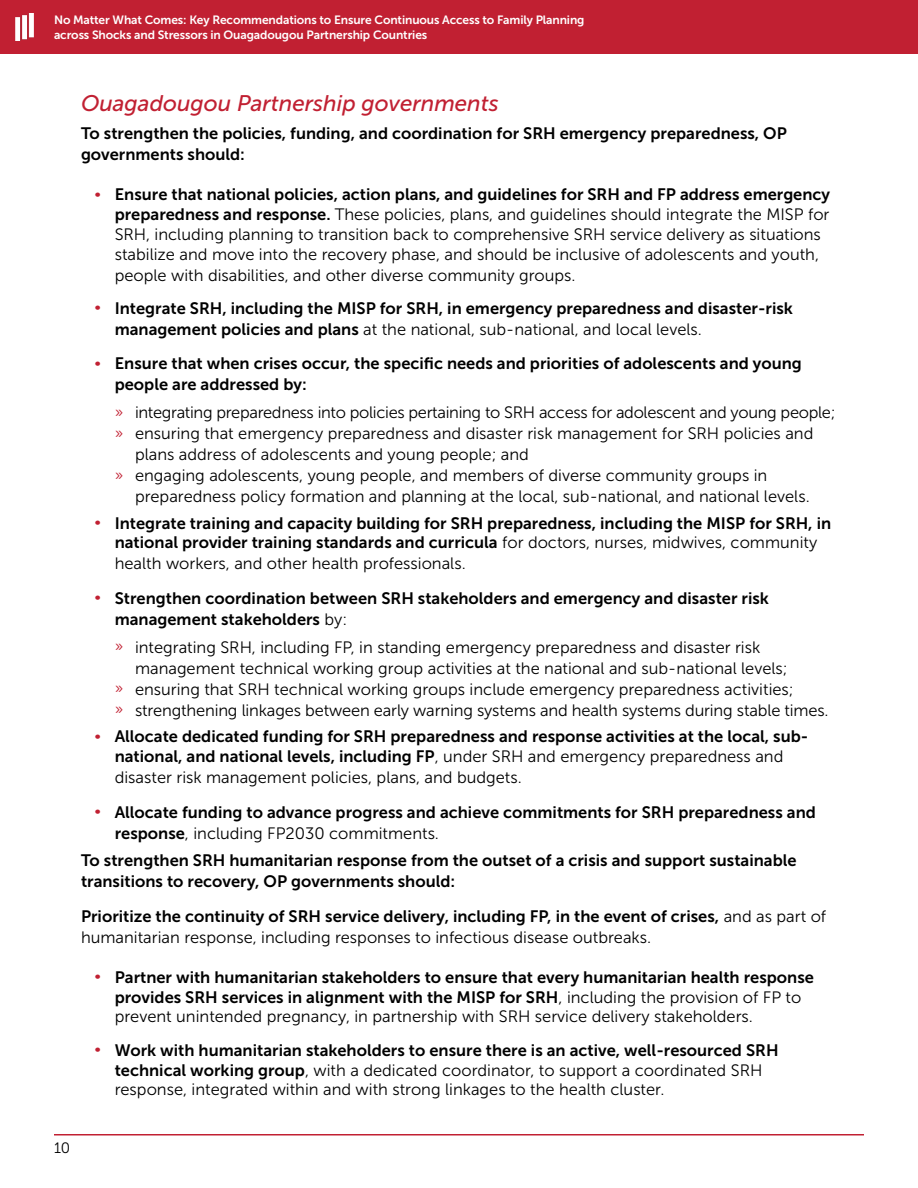
<style>
.page{position:relative;width:918px;height:1188px;background:#fff}
.page>*{position:absolute;margin:0;border:0;box-sizing:border-box;transform-origin:0 0}
.Heading_3{font:italic 22.5px "Museo Sans 500";color:#c12032}
.Body{font:16.5px/20.1px "Museo Sans 300";color:#000}
.Body-2{font:16.5px/21px "Museo Sans 700";color:#000}
.Body-3{font:16.5px "Museo Sans 300";letter-spacing:-.02em;color:#000}
.t1{font:15px "Museo Sans 300";color:#000}
.t2{font:12px/15px "Museo Sans 700";letter-spacing:-.01em;color:#fff}
.s1{font-size:14.85px;color:#c12032}
.s2{font-family:"Museo Sans 700"}
.s3{font-family:"Museo Sans 300";font-size:14.85px;color:#c12032}
.s4{font-family:"Museo Sans 300"}
</style>
<div class="page">
<div style="left:0;top:0;width:918px;height:54px;background:#c12032"></div>
<img style="left:15px;top:13px;width:19px;height:28px">
<hr style="left:54px;top:1134px;width:810px;height:2px;background:#c12032">
<p class="t2" style="left:54px;top:12px;width:532px">No Matter What Comes: Key Recommendations to Ensure Continuous Access to Family Planning across Shocks and Stressors in Ouagadougou Partnership Countries</p>
<p class="Heading_3" style="left:81px;top:91px;width:419px">Ouagadougou Partnership governments</p>
<p class="Body-2" style="left:81px;top:123px;width:707px">To strengthen the policies, funding, and coordination for SRH emergency preparedness, OP governments should:</p>
<p class="Body" style="left:115px;top:185px;width:717px;text-indent:-20px"><span class="s1">•</span> <span class="s2">Ensure that national policies, action plans, and guidelines for SRH and FP address emergency preparedness and response.</span> These policies, plans, and guidelines should integrate the MISP for SRH, including planning to transition back to comprehensive SRH service delivery as situations stabilize and move into the recovery phase, and should be inclusive of adolescents and youth, people with disabilities, and other diverse community groups.</p>
<p class="Body-2" style="left:115px;top:298px;width:680px;text-indent:-20px"><span class="s3">•</span> Integrate SRH, including the MISP for SRH, in emergency preparedness and disaster-risk management policies and plans <span class="s4">at the national, sub-national, and local levels.</span></p>
<p class="Body-2" style="left:115px;top:353px;width:689px;text-indent:-20px"><span class="s3">•</span> Ensure that when crises occur, the specific needs and priorities of adolescents and young people are addressed by:</p>
<p class="Body-3" style="left:115px;top:404px;width:722px"><span class="s1">»</span> integrating preparedness into policies pertaining to SRH access for adolescent and young people;</p>
<p class="Body" style="left:135px;top:423px;width:680px;line-height:21px;text-indent:-20px"><span class="s1">»</span> ensuring that emergency preparedness and disaster risk management for SRH policies and plans address of adolescents and young people; and</p>
<p class="Body" style="left:135px;top:465px;width:676px;line-height:21px;text-indent:-20px"><span class="s1">»</span> engaging adolescents, young people, and members of diverse community groups in preparedness policy formation and planning at the local, sub-national, and national levels.</p>
<p class="Body-2" style="left:115px;top:513px;width:718px;line-height:20.4px;text-indent:-20px"><span class="s3">•</span> Integrate training and capacity building for SRH preparedness, including the MISP for SRH, in national provider training standards and curricula <span class="s4">for doctors, nurses, midwives, community health workers, and other health professionals.</span></p>
<p class="Body-2" style="left:115px;top:588px;width:656px;text-indent:-20px"><span class="s3">•</span> Strengthen coordination between SRH stakeholders and emergency and disaster risk management stakeholders <span class="s4">by:</span></p>
<p class="Body" style="left:135px;top:637px;width:654px;line-height:21px;text-indent:-20px"><span class="s1">»</span> integrating SRH, including FP, in standing emergency preparedness and disaster risk management technical working group activities at the national and sub-national levels;</p>
<p class="Body" style="left:115px;top:679px;width:681px"><span class="s1">»</span> ensuring that SRH technical working groups include emergency preparedness activities;</p>
<p class="Body" style="left:115px;top:700px;width:715px"><span class="s1">»</span> strengthening linkages between early warning systems and health systems during stable times.</p>
<p class="Body-2" style="left:115px;top:726px;width:695px;line-height:20.4px;text-indent:-20px"><span class="s3">•</span> Allocate dedicated funding for SRH preparedness and response activities at the local, sub&shy;national, and national levels, including FP<span class="s4">, under SRH and emergency preparedness and disaster risk management policies, plans, and budgets.</span></p>
<p class="Body-2" style="left:115px;top:801px;width:703px;text-indent:-20px"><span class="s3">•</span> Allocate funding to advance progress and achieve commitments for SRH preparedness and response<span class="s4">, including FP2030 commitments.</span></p>
<p class="Body-2" style="left:81px;top:850px;width:717px">To strengthen SRH humanitarian response from the outset of a crisis and support sustainable transitions to recovery, OP governments should:</p>
<p class="Body" style="left:81px;top:906px;width:747px;line-height:21px"><span class="s2">Prioritize the continuity of SRH service delivery, including FP, in the event of crises,</span> and as part of humanitarian response, including responses to infectious disease outbreaks.</p>
<p class="Body-2" style="left:115px;top:967px;width:701px;line-height:19.8px;text-indent:-20px"><span class="s3">•</span> Partner with humanitarian stakeholders to ensure that every humanitarian health response provides SRH services in alignment with the MISP for SRH<span class="s4">, including the provision of FP to prevent unintended pregnancy, in partnership with SRH service delivery stakeholders.</span></p>
<p class="Body" style="left:115px;top:1040px;width:665px;text-indent:-20px"><span class="s1">•</span> <span class="s2">Work with humanitarian stakeholders to ensure there is an active, well-resourced SRH technical working group</span>, with a dedicated coordinator, to support a coordinated SRH response, integrated within and with strong linkages to the health cluster.</p>
<p class="t1" style="left:54px;top:1140px;width:18px">10</p>
</div>
